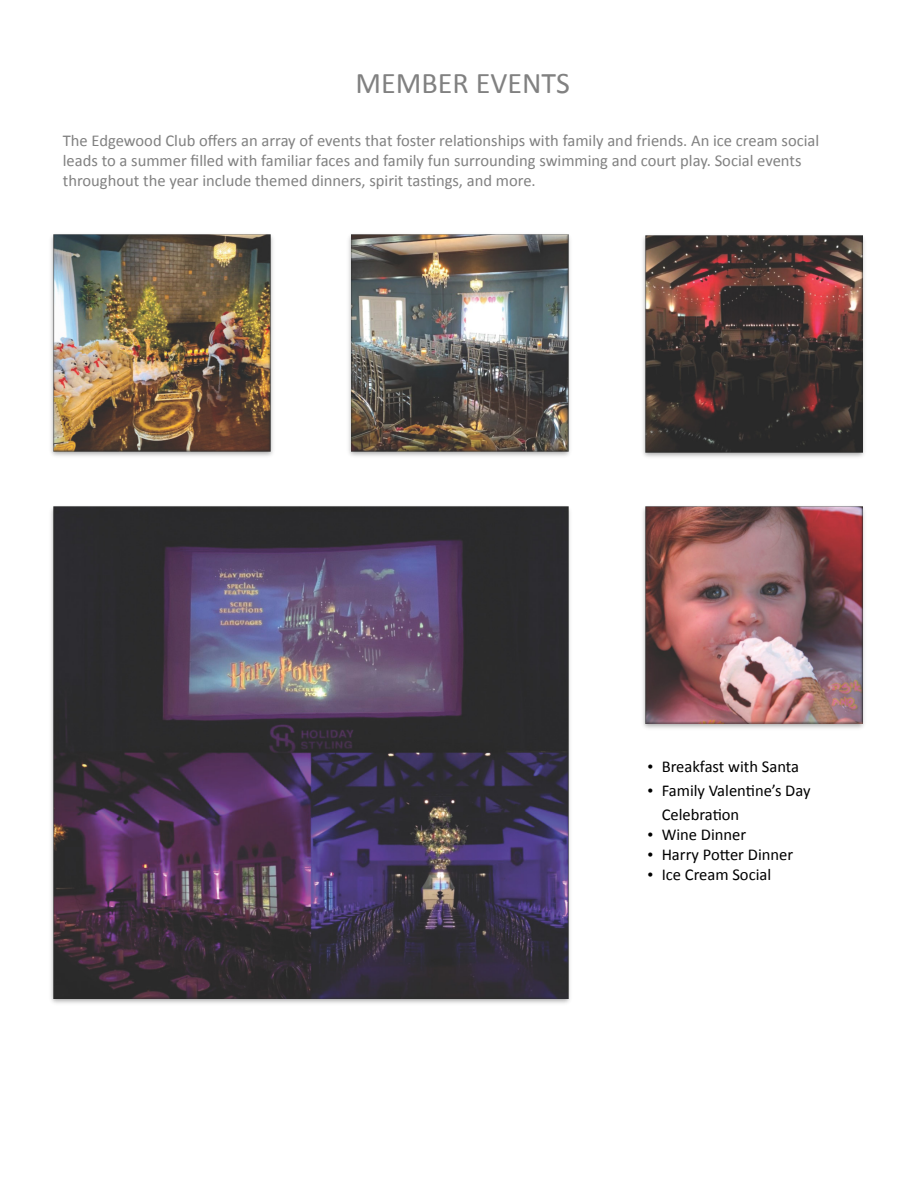
<style>
.page{position:relative;width:918px;height:1188px;background:#fff}
.page>*{position:absolute;margin:0;border:0;box-sizing:border-box;transform-origin:0 0}
.t1{font:30px "Calibri";color:#818181}
.t2{font:16.5px/20.1px "Calibri";color:#818181}
.t3{font:16.5px/24px "Calibri";color:#000}
.s1{font-family:"Times New Roman"}
</style>
<div class="page">
<img style="left:51px;top:506px;width:519px;height:498px">
<img style="left:54px;top:507px;width:514px;height:492px">
<img style="left:51px;top:234px;width:222px;height:222px">
<img style="left:54px;top:235px;width:217px;height:217px">
<img style="left:643px;top:235px;width:222px;height:222px">
<img style="left:645px;top:236px;width:217px;height:217px">
<img style="left:348px;top:234px;width:222px;height:222px">
<img style="left:351px;top:235px;width:217px;height:217px">
<img style="left:643px;top:506px;width:222px;height:223px">
<img style="left:645px;top:507px;width:217px;height:217px">
<h1 class="t1" style="left:356px;top:63px;width:216px">MEMBER EVENTS</h1>
<p class="t2" style="left:63px;top:130px;width:758px">The Edgewood Club offers an array of events that foster relationships with family and friends. An ice cream social leads to a summer filled with familiar faces and family fun surrounding swimming and court play. Social events throughout the year include themed dinners, spirit tastings, and more.</p>
<p class="t3" style="left:648px;top:754px;width:153px"><span class="s1">•</span> Breakfast with Santa</p>
<p class="t3" style="left:662px;top:778px;width:150px;text-indent:-14px"><span class="s1">•</span> Family Valentine’s Day<br>Celebration</p>
<p class="t3" style="left:648px;top:822px;width:100px"><span class="s1">•</span> Wine Dinner</p>
<p class="t3" style="left:648px;top:842px;width:147px"><span class="s1">•</span> Harry Potter Dinner</p>
<p class="t3" style="left:648px;top:862px;width:125px"><span class="s1">•</span> Ice Cream Social</p>
</div>
